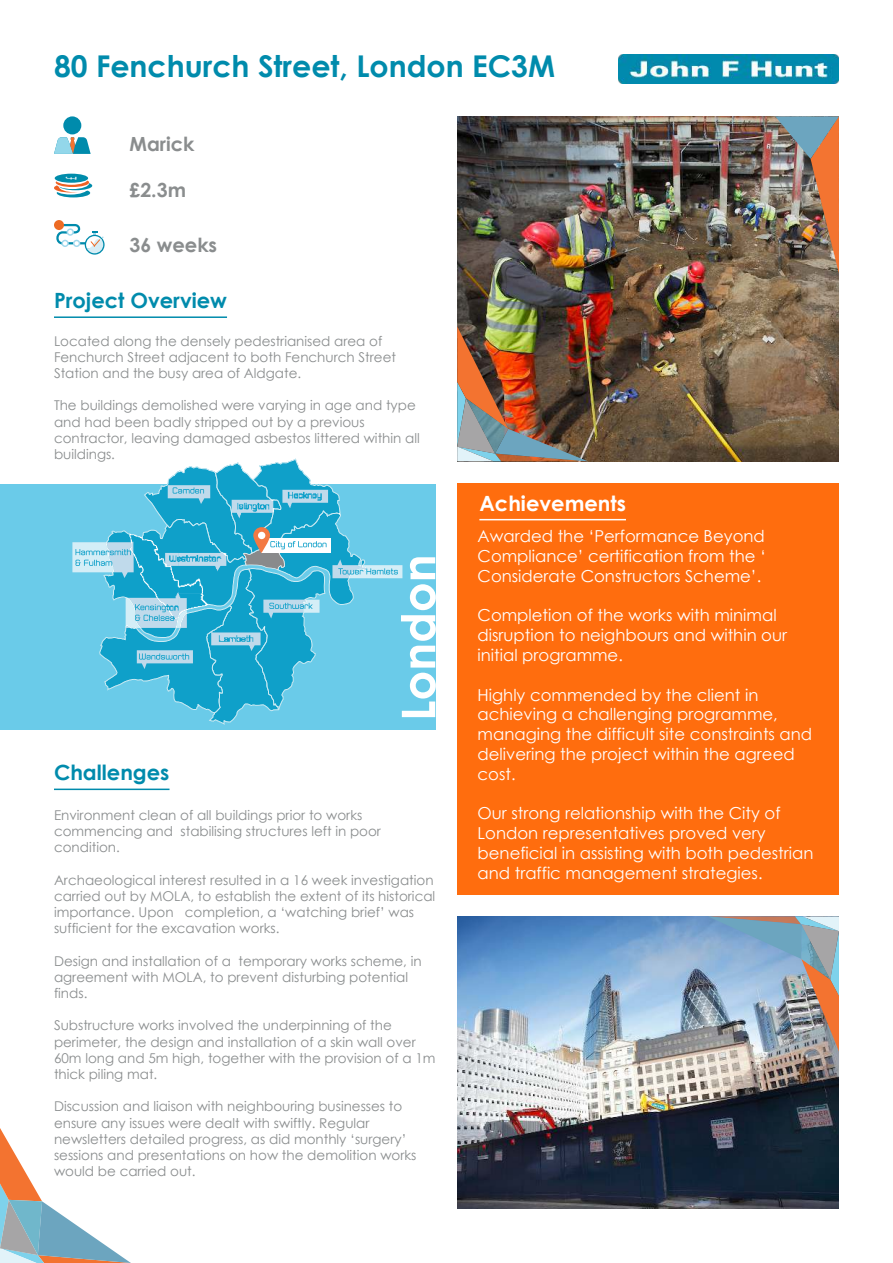
<style>
.page{position:relative;width:893px;height:1263px;background:#fff}
.page>*{position:absolute;margin:0;border:0;box-sizing:border-box;transform-origin:0 0}
.t1{font:700 30px "Century Gothic";color:#008bac}
.t2{font:700 21px "Century Gothic";color:#008bac}
.t3{font:700 21px "Century Gothic";color:#fff}
.t4{font:700 19.5px "Century Gothic";color:#8a8d8e}
.t5{font:16.5px/19.8px "Century Gothic";color:#fff}
.t6{font:13.5px/16.2px "Century Gothic";color:#8a8d8e}
</style>
<div class="page">
<img style="left:457px;top:116px;width:382px;height:345px">
<img style="left:457px;top:916px;width:382px;height:293px">
<div style="left:0;top:484px;width:436px;height:245px;background:#6acbe9"></div>
<svg style="left:72px;top:458px;width:364px;height:267px"></svg>
<img style="left:179px;top:594px;width:82px;height:57px">
<img style="left:130px;top:534px;width:49px;height:85px">
<img style="left:179px;top:553px;width:47px;height:41px">
<img style="left:232px;top:490px;width:96px;height:28px">
<img style="left:775px;top:116px;width:64px;height:158px">
<svg style="left:0;top:1128px;width:131px;height:135px"></svg>
<img style="left:457px;top:326px;width:131px;height:135px">
<img style="left:708px;top:916px;width:131px;height:135px">
<img style="left:619px;top:54px;width:220px;height:29px">
<div style="left:457px;top:483px;width:382px;height:411px;background:#ff6d0e"></div>
<svg style="left:54px;top:116px;width:37px;height:38px"></svg>
<hr style="left:54px;top:316px;width:173px;height:2px;background:#008bac">
<hr style="left:54px;top:788px;width:116px;height:2px;background:#008bac">
<hr style="left:479px;top:519px;width:147px;height:1px;background:#fff">
<svg style="left:57px;top:188px;width:33px;height:11px"></svg>
<div style="left:57px;top:188px;width:33px;height:9px;background:#008cab;border-radius:50%"></div>
<svg style="left:54px;top:183px;width:33px;height:12px"></svg>
<svg style="left:54px;top:183px;width:33px;height:9px"></svg>
<svg style="left:59px;top:180px;width:33px;height:12px"></svg>
<svg style="left:59px;top:181px;width:33px;height:9px"></svg>
<svg style="left:56px;top:177px;width:33px;height:12px"></svg>
<svg style="left:56px;top:178px;width:33px;height:9px"></svg>
<svg style="left:55px;top:173px;width:33px;height:12px"></svg>
<div style="left:55px;top:174px;width:33px;height:9px;background:#008cab;border-radius:50%"></div>
<svg style="left:85px;top:235px;width:20px;height:20px"></svg>
<svg style="left:54px;top:224px;width:50px;height:29px"></svg>
<div style="left:54px;top:220px;width:10px;height:10px;background:#ed6b24;border-radius:50%"></div>
<h1 class="t1" style="left:54px;top:54px;width:503px">80 Fenchurch Street, London EC3M</h1>
<h3 class="t4" style="left:129px;top:137px;width:67px">Marick</h3>
<h3 class="t4" style="left:129px;top:182px;width:58px">£2.3m</h3>
<h3 class="t4" style="left:129px;top:237px;width:89px">36 weeks</h3>
<h2 class="t2" style="left:54px;top:292px;width:175px">Project Overview</h2>
<p class="t6" style="left:54px;top:334px;width:343px">Located along the densely pedestrianised area of<br>Fenchurch Street adjacent to both Fenchurch Street<br>Station and the busy area of Aldgate.</p>
<p class="t6" style="left:54px;top:399px;width:367px">The buildings demolished were varying in age and type and had been badly stripped out by a previous contractor, leaving damaged asbestos littered within all buildings.</p>
<h2 class="t2" style="left:54px;top:764px;width:117px">Challenges</h2>
<p class="t6" style="left:54px;top:808px;width:329px">Environment clean of all buildings prior to works commencing and stabilising structures left in poor condition.</p>
<p class="t6" style="left:54px;top:873px;width:383px">Archaeological interest resulted in a 16 week investigation carried out by MOLA, to establish the extent of its historical importance. Upon completion, a ‘watching brief’ was sufficient for the excavation works.</p>
<p class="t6" style="left:54px;top:954px;width:369px">Design and installation of a temporary works scheme, in agreement with MOLA, to prevent disturbing potential finds.</p>
<p class="t6" style="left:54px;top:1018px;width:383px">Substructure works involved the underpinning of the perimeter, the design and installation of a skin wall over 60m long and 5m high, together with the provision of a 1m thick piling mat.</p>
<p class="t6" style="left:54px;top:1099px;width:364px">Discussion and liaison with neighbouring businesses to ensure any issues were dealt with swiftly. Regular newsletters detailed progress, as did monthly ‘surgery’ sessions and presentations on how the demolition works would be carried out.</p>
<h2 class="t3" style="left:479px;top:495px;width:148px">Achievements</h2>
<p class="t5" style="left:478px;top:528px;width:290px;text-align:justify">Awarded the ‘Performance Beyond Compliance’ certification from the ‘ Considerate Constructors Scheme’.</p>
<p class="t5" style="left:478px;top:607px;width:311px">Completion of the works with minimal disruption to neighbours and within our initial programme.</p>
<p class="t5" style="left:478px;top:686px;width:336px">Highly commended by the client in achieving a challenging programme, managing the difficult site constraints and delivering the project within the agreed cost.</p>
<p class="t5" style="left:478px;top:805px;width:337px">Our strong relationship with the City of London representatives proved very beneficial in assisting with both pedestrian and traffic management strategies.</p>
</div>
